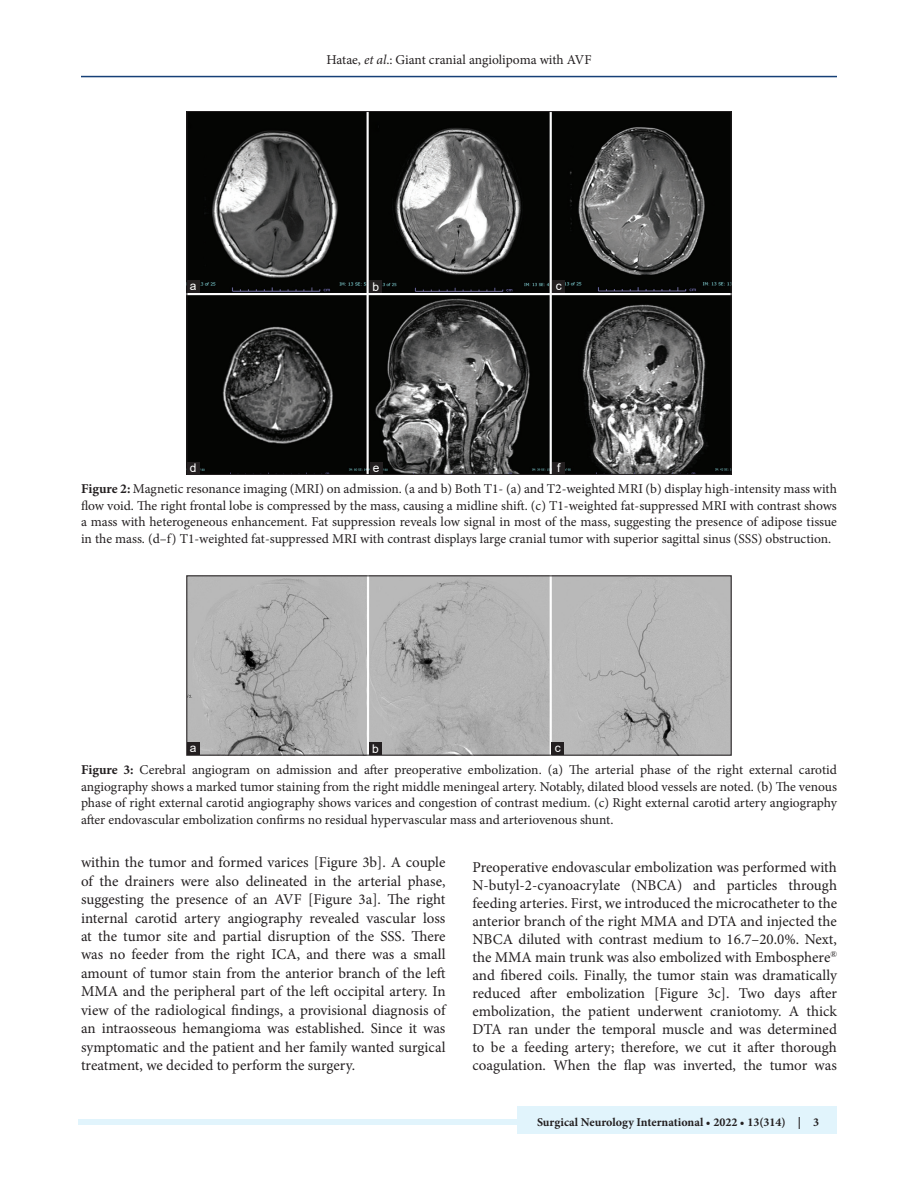
<style>
.page{position:relative;width:918px;height:1188px;background:#fff}
.page>*{position:absolute;margin:0;border:0;box-sizing:border-box;transform-origin:0 0}
.TX{font:15px/18.5px "Minion Pro";color:#231f20;text-align:justify}
.FGC{font:13.5px/16.5px "Minion Pro";color:#231f20;text-align:justify}
.JF{font:700 12px "Minion Pro";color:#231f20}
.LABEL{font:12px "Arial";color:#fff}
.s1{font-style:italic}
.s2{font-weight:700}
</style>
<div class="page">
<hr style="left:81px;top:76px;width:756px;height:1px;background:#164077">
<div style="left:78px;top:1119px;width:756px;height:6px;background:#e1f4fc"></div>
<div style="left:518px;top:1106px;width:319px;height:28px;background:#e1f4fc"></div>
<img style="left:189px;top:578px;width:540px;height:175px">
<div style="left:552px;top:743px;width:12px;height:12px;background:#231f20"></div>
<div style="left:369px;top:743px;width:13px;height:12px;background:#231f20"></div>
<div style="left:187px;top:742px;width:12px;height:13px;background:#231f20"></div>
<img style="left:189px;top:113px;width:540px;height:360px">
<div style="left:553px;top:280px;width:12px;height:13px;background:#231f20"></div>
<div style="left:370px;top:280px;width:12px;height:13px;background:#231f20"></div>
<div style="left:187px;top:280px;width:12px;height:13px;background:#231f20"></div>
<div style="left:187px;top:462px;width:12px;height:13px;background:#231f20"></div>
<div style="left:370px;top:462px;width:13px;height:13px;background:#231f20"></div>
<div style="left:553px;top:462px;width:12px;height:13px;background:#231f20"></div>
<p class="FGC" style="left:326px;top:51px;width:267px">Hatae, <span class="s1">et al</span>.: Giant cranial angiolipoma with AVF</p>
<p class="LABEL" style="left:190px;top:277px;width:8px">a</p>
<p class="LABEL" style="left:373px;top:278px;width:8px">b</p>
<p class="LABEL" style="left:556px;top:277px;width:7px">c</p>
<p class="LABEL" style="left:190px;top:459px;width:8px">d</p>
<p class="LABEL" style="left:373px;top:459px;width:8px">e</p>
<p class="LABEL" style="left:557px;top:459px;width:5px">f</p>
<p class="FGC" style="left:81px;top:481px;width:758px"><span class="s2">Figure 2:</span> Magnetic resonance imaging (MRI) on admission. (a and b) Both T1- (a) and T2-weighted MRI (b) display high-intensity mass with flow void. The right frontal lobe is compressed by the mass, causing a midline shift. (c) T1-weighted fat-suppressed MRI with contrast shows a mass with heterogeneous enhancement. Fat suppression reveals low signal in most of the mass, suggesting the presence of adipose tissue in the mass. (d–f) T1-weighted fat-suppressed MRI with contrast displays large cranial tumor with superior sagittal sinus (SSS) obstruction.</p>
<p class="LABEL" style="left:190px;top:740px;width:8px">a</p>
<p class="LABEL" style="left:372px;top:741px;width:8px">b</p>
<p class="LABEL" style="left:555px;top:740px;width:7px">c</p>
<p class="FGC" style="left:81px;top:762px;width:758px"><span class="s2">Figure 3:</span> Cerebral angiogram on admission and after preoperative embolization. (a) The arterial phase of the right external carotid angiography shows a marked tumor staining from the right middle meningeal artery. Notably, dilated blood vessels are noted. (b) The venous phase of right external carotid angiography shows varices and congestion of contrast medium. (c) Right external carotid artery angiography after endovascular embolization confirms no residual hypervascular mass and arteriovenous shunt.</p>
<p class="TX" style="left:81px;top:853px;width:366px">within the tumor and formed varices [Figure 3b]. A couple of the drainers were also delineated in the arterial phase, suggesting the presence of an AVF [Figure 3a]. The right internal carotid artery angiography revealed vascular loss at the tumor site and partial disruption of the SSS. There was no feeder from the right ICA, and there was a small amount of tumor stain from the anterior branch of the left MMA and the peripheral part of the left occipital artery. In view of the radiological findings, a provisional diagnosis of an intraosseous hemangioma was established. Since it was symptomatic and the patient and her family wanted surgical treatment, we decided to perform the surgery.</p>
<p class="TX" style="left:472px;top:858px;width:366px;line-height:18px">Preoperative endovascular embolization was performed with N-butyl-2-cyanoacrylate (NBCA) and particles through feeding arteries. First, we introduced the microcatheter to the anterior branch of the right MMA and DTA and injected the NBCA diluted with contrast medium to 16.7–20.0%. Next, the MMA main trunk was also embolized with Embosphere<sup>® </sup>and fibered coils. Finally, the tumor stain was dramatically reduced after embolization [Figure 3c]. Two days after embolization, the patient underwent craniotomy. A thick DTA ran under the temporal muscle and was determined to be a feeding artery; therefore, we cut it after thorough coagulation. When the flap was inverted, the tumor was</p>
<p class="JF" style="left:537px;top:1113px;width:284px">Surgical Neurology International • 2022 • 13(314) | 3</p>
</div>
